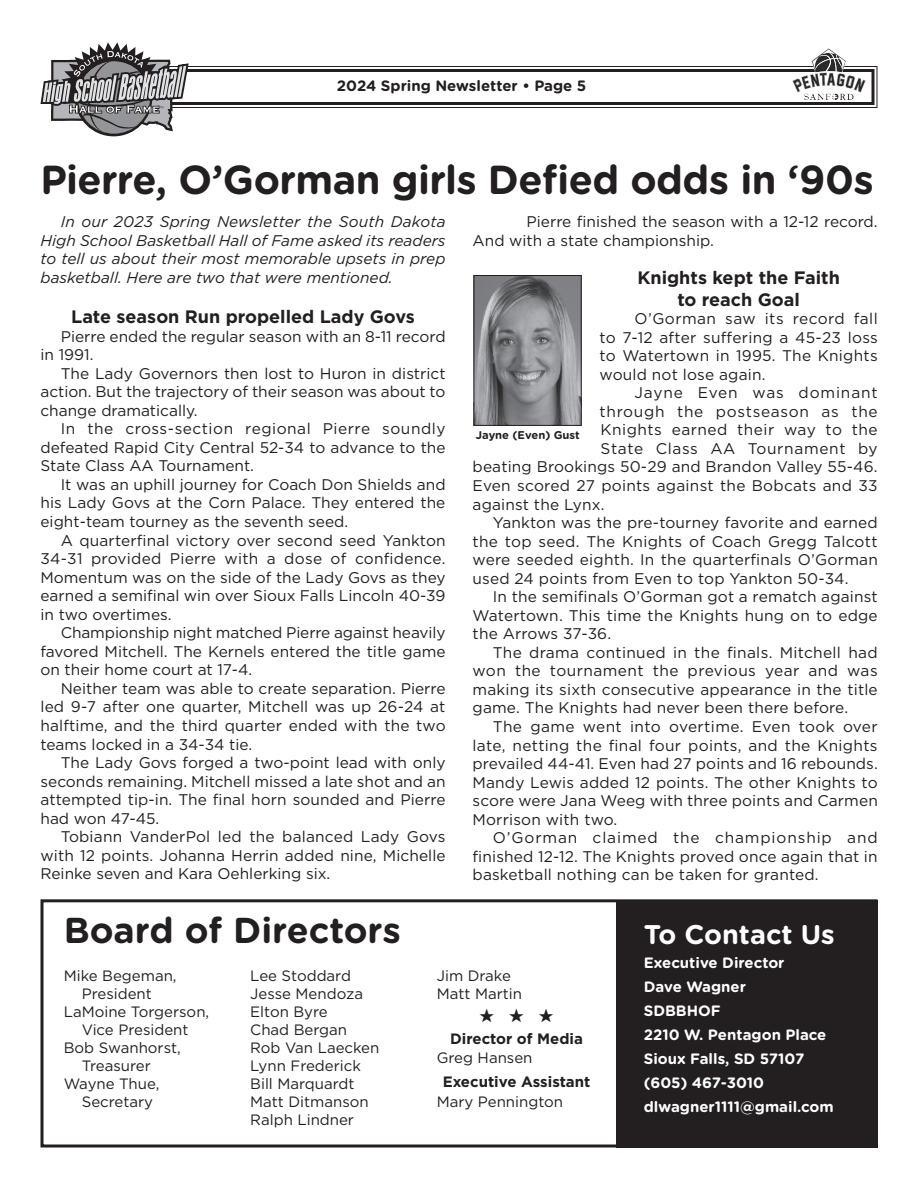
<style>
.page{position:relative;width:918px;height:1188px;background:#fff}
.page>*{position:absolute;margin:0;border:0;box-sizing:border-box;transform-origin:0 0}
.t1{font:700 40.5px "Gotham Rounded";letter-spacing:-.015em;color:#231f20}
.t2{font:700 36px "Gotham Rounded";color:#231f20}
.t3{font:700 27px "Gotham Rounded";color:#fff}
.t4{font:700 18px "Gotham";color:#231f20}
.t5{font:18px "Zapf Dingbats";color:#231f20}
.t6{font:15.45px/18.6px "Gotham";letter-spacing:.005em;color:#231f20;text-align:justify}
.t7{font:italic 15.45px/18.6px "Gotham";color:#231f20;text-align:justify}
.t8{font:15.45px "Gotham";letter-spacing:.045em;color:#231f20}
.t9{font:15.45px "Gotham";letter-spacing:.03em;color:#231f20}
.t10{font:15.45px "Gotham";letter-spacing:.055em;color:#231f20}
.t11{font:15px "Gotham";color:#231f20}
.t12{font:700 15px "Gotham Rounded";color:#fff}
.t13{font:700 15px "Gotham";color:#231f20}
.t14{font:700 15px "Gotham Rounded";color:#231f20}
.t15{font:700 11.25px "Gotham Rounded";color:#231f20}
</style>
<div class="page">
<svg style="left:41px;top:42px;width:837px;height:95px"></svg>
<img style="left:793px;top:49px;width:73px;height:50px">
<img style="left:476px;top:277px;width:104px;height:147px">
<div style="left:474px;top:275px;width:108px;height:151px;border:1px solid #231f20"></div>
<div style="left:40px;top:899px;width:838px;height:249px;border:3px solid #231f20"></div>
<div style="left:616px;top:900px;width:262px;height:247px;background:#231f20"></div>
<p class="t14" style="left:337px;top:75px;width:251px">2024 Spring Newsletter • Page 5</p>
<p class="t1" style="left:40px;top:150px;width:835px">Pierre, O’Gorman girls Defied odds in ‘90s</p>
<p class="t7" style="left:40px;top:212px;width:407px;text-indent:20px">In our 2023 Spring Newsletter the South Dakota High School Basketball Hall of Fame asked its readers to tell us about their most memorable upsets in prep basketball. Here are two that were mentioned.</p>
<p class="t4" style="left:71px;top:305px;width:345px">Late season Run propelled Lady Govs</p>
<p class="t6" style="left:40px;top:327px;width:407px;text-indent:20px">Pierre ended the regular season with an 8-11 record in 1991.</p>
<p class="t6" style="left:40px;top:364px;width:407px;text-indent:20px">The Lady Governors then lost to Huron in district action. But the trajectory of their season was about to change dramatically.</p>
<p class="t6" style="left:40px;top:419px;width:407px;text-indent:20px">In the cross-section regional Pierre soundly defeated Rapid City Central 52-34 to advance to the State Class AA Tournament.</p>
<p class="t6" style="left:40px;top:475px;width:407px;text-indent:20px">It was an uphill journey for Coach Don Shields and his Lady Govs at the Corn Palace. They entered the eight-team tourney as the seventh seed.</p>
<p class="t6" style="left:40px;top:530px;width:407px;text-indent:20px">A quarterfinal victory over second seed Yankton 34-31 provided Pierre with a dose of confidence.<br>Momentum was on the side of the Lady Govs as they earned a semifinal win over Sioux Falls Lincoln 40-39 in two overtimes.</p>
<p class="t6" style="left:40px;top:623px;width:407px;text-indent:20px">Championship night matched Pierre against heavily favored Mitchell. The Kernels entered the title game on their home court at 17-4.</p>
<p class="t6" style="left:40px;top:679px;width:407px;text-indent:20px">Neither team was able to create separation. Pierre led 9-7 after one quarter, Mitchell was up 26-24 at halftime, and the third quarter ended with the two teams locked in a 34-34 tie.</p>
<p class="t6" style="left:40px;top:753px;width:407px;text-indent:20px">The Lady Govs forged a two-point lead with only seconds remaining. Mitchell missed a late shot and an attempted tip-in. The final horn sounded and Pierre had won 47-45.</p>
<p class="t6" style="left:40px;top:827px;width:407px;text-indent:20px">Tobiann VanderPol led the balanced Lady Govs with 12 points. Johanna Herrin added nine, Michelle Reinke seven and Kara Oehlerking six.</p>
<p class="t6" style="left:473px;top:212px;width:407px;text-indent:54px">Pierre finished the season with a 12-12 record.<br>And with a state championship.</p>
<p class="t4" style="left:637px;top:266px;width:204px">Knights kept the Faith</p>
<p class="t4" style="left:677px;top:287px;width:124px">to reach Goal</p>
<p class="t6" style="left:600px;top:309px;width:280px;text-indent:35px">O’Gorman saw its record fall to 7-12 after suffering a 45-23 loss to Watertown in 1995. The Knights would not lose again.</p>
<p class="t10" style="left:635px;top:383px;width:245px">Jayne Even was dominant</p>
<p class="t8" style="left:600px;top:401px;width:280px">through the postseason as the</p>
<p class="t9" style="left:601px;top:420px;width:279px">Knights earned their way to the</p>
<p class="t8" style="left:601px;top:439px;width:279px">State Class AA Tournament by</p>
<p class="t6" style="left:473px;top:457px;width:407px">beating Brookings 50-29 and Brandon Valley 55-46.</p>
<p class="t6" style="left:473px;top:476px;width:406px">Even scored 27 points against the Bobcats and 33</p>
<p class="t6" style="left:473px;top:494px;width:134px">against the Lynx.</p>
<p class="t6" style="left:473px;top:513px;width:407px;text-indent:20px">Yankton was the pre-tourney favorite and earned the top seed. The Knights of Coach Gregg Talcott were seeded eighth. In the quarterfinals O’Gorman used 24 points from Even to top Yankton 50-34.</p>
<p class="t6" style="left:473px;top:587px;width:407px;text-indent:20px">In the semifinals O’Gorman got a rematch against Watertown. This time the Knights hung on to edge the Arrows 37-36.</p>
<p class="t6" style="left:473px;top:643px;width:407px;text-indent:20px">The drama continued in the finals. Mitchell had won the tournament the previous year and was making its sixth consecutive appearance in the title game. The Knights had never been there before.</p>
<p class="t6" style="left:473px;top:717px;width:407px;text-indent:20px">The game went into overtime. Even took over late, netting the final four points, and the Knights prevailed 44-41. Even had 27 points and 16 rebounds.<br>Mandy Lewis added 12 points. The other Knights to score were Jana Weeg with three points and Carmen Morrison with two.</p>
<p class="t6" style="left:473px;top:828px;width:407px;text-indent:20px">O’Gorman claimed the championship and finished 12-12. The Knights proved once again that in basketball nothing can be taken for granted.</p>
<p class="t15" style="left:476px;top:427px;width:105px">Jayne (Even) Gust</p>
<p class="t2" style="left:64px;top:904px;width:339px">Board of Directors</p>
<p class="t3" style="left:644px;top:914px;width:192px">To Contact Us</p>
<p class="t12" style="left:644px;top:951px;width:142px">Executive Director</p>
<p class="t12" style="left:644px;top:975px;width:104px">Dave Wagner</p>
<p class="t12" style="left:644px;top:999px;width:78px">SDBBHOF</p>
<p class="t12" style="left:644px;top:1023px;width:184px">2210 W. Pentagon Place</p>
<p class="t12" style="left:644px;top:1047px;width:162px">Sioux Falls, SD 57107</p>
<p class="t12" style="left:644px;top:1071px;width:122px">(605) 467-3010</p>
<p class="t12" style="left:644px;top:1095px;width:192px">dlwagner1111@gmail.com</p>
<p class="t11" style="left:64px;top:966px;width:114px">Mike Begeman,</p>
<p class="t11" style="left:82px;top:984px;width:72px">President</p>
<p class="t11" style="left:64px;top:1002px;width:147px">LaMoine Torgerson,</p>
<p class="t11" style="left:82px;top:1020px;width:108px">Vice President</p>
<p class="t11" style="left:64px;top:1038px;width:119px">Bob Swanhorst,</p>
<p class="t11" style="left:82px;top:1056px;width:71px">Treasurer</p>
<p class="t11" style="left:64px;top:1074px;width:97px">Wayne Thue,</p>
<p class="t11" style="left:82px;top:1092px;width:73px">Secretary</p>
<p class="t11" style="left:250px;top:966px;width:102px">Lee Stoddard</p>
<p class="t11" style="left:250px;top:984px;width:114px">Jesse Mendoza</p>
<p class="t11" style="left:250px;top:1002px;width:79px">Elton Byre</p>
<p class="t11" style="left:250px;top:1020px;width:98px">Chad Bergan</p>
<p class="t11" style="left:250px;top:1038px;width:131px">Rob Van Laecken</p>
<p class="t11" style="left:250px;top:1056px;width:112px">Lynn Frederick</p>
<p class="t11" style="left:250px;top:1074px;width:106px">Bill Marquardt</p>
<p class="t11" style="left:250px;top:1092px;width:120px">Matt Ditmanson</p>
<p class="t11" style="left:250px;top:1110px;width:105px">Ralph Lindner</p>
<p class="t11" style="left:437px;top:966px;width:76px">Jim Drake</p>
<p class="t11" style="left:437px;top:984px;width:87px">Matt Martin</p>
<p class="t5" style="left:480px;top:1007px;width:76px">★ ★ ★</p>
<p class="t13" style="left:450px;top:1029px;width:134px">Director of Media</p>
<p class="t11" style="left:437px;top:1049px;width:97px">Greg Hansen</p>
<p class="t13" style="left:443px;top:1072px;width:149px">Executive Assistant</p>
<p class="t11" style="left:437px;top:1092px;width:128px">Mary Pennington</p>
</div>
